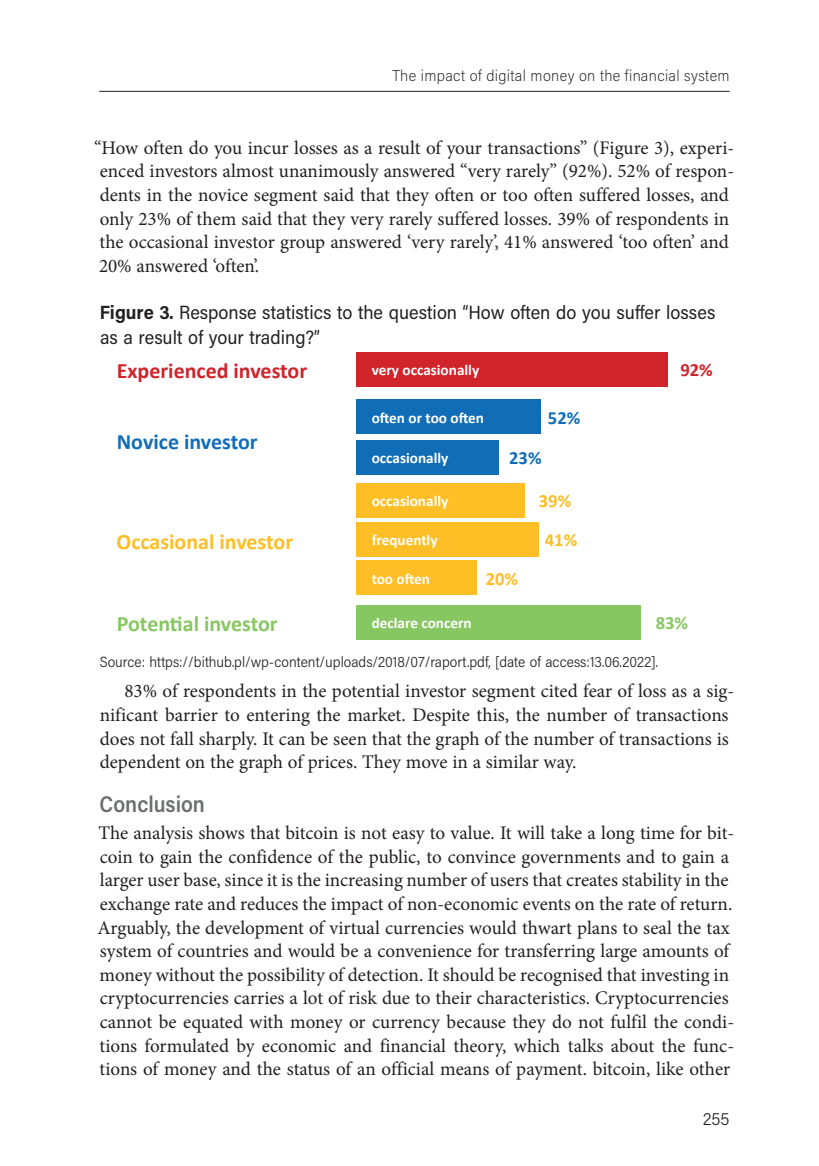
<style>
.page{position:relative;width:819px;height:1166px;background:#fff}
.page>*{position:absolute;margin:0;border:0;box-sizing:border-box;transform-origin:0 0}
.t1{font:600 22.75px "Acumin Pro Semi Cond";color:#6c6d70;scale:.95 1}
.t2{font:700 21.88px "Calibri";color:#d1232a}
.t3{font:700 21.88px "Calibri";color:#fdbe26}
.t4{font:700 21.88px "Calibri";letter-spacing:-.01em;color:#87c762}
.t5{font:700 21.88px "Calibri";color:#126db7}
.t6{font:19.25px/23.6px "Minion Pro";color:#231f20}
.t7{font:19.25px/24.5px "Acumin Pro Semi Cond";color:#231f20}
.t8{font:700 18.55px "Calibri";color:#fdbe26}
.t9{font:700 18.55px "Calibri";color:#126db7}
.t10{font:700 18.55px "Calibri";color:#d1232a}
.t11{font:700 18.55px "Calibri";color:#87c762}
.t12{font:300 17.5px "Acumin Pro Semi Cond";color:#231f20}
.t13{font:200 15.75px "Acumin Pro Semi Cond";letter-spacing:.02em;color:#231f20}
.t14{font:700 15.22px "Calibri";color:#fff}
.t15{font:300 14.88px "Acumin Pro Semi Cond";color:#231f20}
.s1{font-weight:700}
</style>
<div class="page">
<hr style="left:99px;top:91px;width:630px;height:1px;background:#231f20">
<div style="left:356px;top:352px;width:311px;height:34px;background:#d1232a"></div>
<div style="left:356px;top:400px;width:184px;height:34px;background:#126db7"></div>
<div style="left:356px;top:605px;width:285px;height:34px;background:#87c762"></div>
<div style="left:356px;top:440px;width:143px;height:34px;background:#126db7"></div>
<div style="left:356px;top:483px;width:169px;height:34px;background:#fdbe26"></div>
<div style="left:356px;top:522px;width:182px;height:34px;background:#fdbe26"></div>
<div style="left:356px;top:561px;width:120px;height:34px;background:#fdbe26"></div>
<p class="t13" style="left:392px;top:64px;width:339px">The impact of digital money on the financial system</p>
<p class="t6" style="left:94px;top:136px;width:641px">“How often do you incur losses as a result of your transactions” (Figure 3), experi&shy;enced investors almost unanimously answered “very rarely” (92%). 52% of respon&shy;dents in the novice segment said that they often or too often suffered losses, and only 23% of them said that they very rarely suffered losses. 39% of respondents in the occasional investor group answered ‘very rarely’, 41% answered ‘too often’ and 20% answered ‘often’.</p>
<p class="t7" style="left:100px;top:299px;width:617px"><span class="s1">Figure 3.</span> Response statistics to the question “How often do you suffer losses as a result of your trading?”</p>
<p class="t2" style="left:117px;top:355px;width:192px">Experienced investor</p>
<p class="t14" style="left:371px;top:359px;width:109px">very occasionally</p>
<p class="t10" style="left:680px;top:357px;width:34px">92%</p>
<p class="t14" style="left:371px;top:407px;width:114px">often or too often</p>
<p class="t9" style="left:548px;top:405px;width:34px">52%</p>
<p class="t14" style="left:371px;top:447px;width:78px">occasionally</p>
<p class="t9" style="left:509px;top:445px;width:34px">23%</p>
<p class="t14" style="left:371px;top:490px;width:78px">occasionally</p>
<p class="t8" style="left:539px;top:488px;width:34px">39%</p>
<p class="t14" style="left:371px;top:529px;width:67px">frequently</p>
<p class="t8" style="left:544px;top:527px;width:34px">41%</p>
<p class="t14" style="left:371px;top:568px;width:60px">too often</p>
<p class="t8" style="left:485px;top:566px;width:34px">20%</p>
<p class="t14" style="left:371px;top:612px;width:101px">declare concern</p>
<p class="t11" style="left:655px;top:610px;width:34px">83%</p>
<p class="t15" style="left:100px;top:651px;width:560px">Source: https://bithub.pl/wp-content/uploads/2018/07/raport.pdf, [date of access:13.06.2022].</p>
<p class="t6" style="left:100px;top:679px;width:636px;text-indent:25px">83% of respondents in the potential investor segment cited fear of loss as a sig&shy;nificant barrier to entering the market. Despite this, the number of transactions does not fall sharply. It can be seen that the graph of the number of transactions is dependent on the graph of prices. They move in a similar way.</p>
<p class="t1" style="left:100px;top:788px;width:112px">Conclusion</p>
<p class="t6" style="left:97px;top:821px;width:638px">The analysis shows that bitcoin is not easy to value. It will take a long time for bit&shy;coin to gain the confidence of the public, to convince governments and to gain a larger user base, since it is the increasing number of users that creates stability in the exchange rate and reduces the impact of non-economic events on the rate of return.<br>Arguably, the development of virtual currencies would thwart plans to seal the tax system of countries and would be a convenience for transferring large amounts of money without the possibility of detection. It should be recognised that investing in cryptocurrencies carries a lot of risk due to their characteristics. Cryptocurrencies cannot be equated with money or currency because they do not fulfil the condi&shy;tions formulated by economic and financial theory, which talks about the func&shy;tions of money and the status of an official means of payment. bitcoin, like other</p>
<p class="t5" style="left:117px;top:426px;width:142px">Novice investor</p>
<p class="t3" style="left:116px;top:526px;width:178px">Occasional investor</p>
<p class="t4" style="left:117px;top:608px;width:162px">Potential investor</p>
<p class="t12" style="left:703px;top:1106px;width:28px">255</p>
</div>
